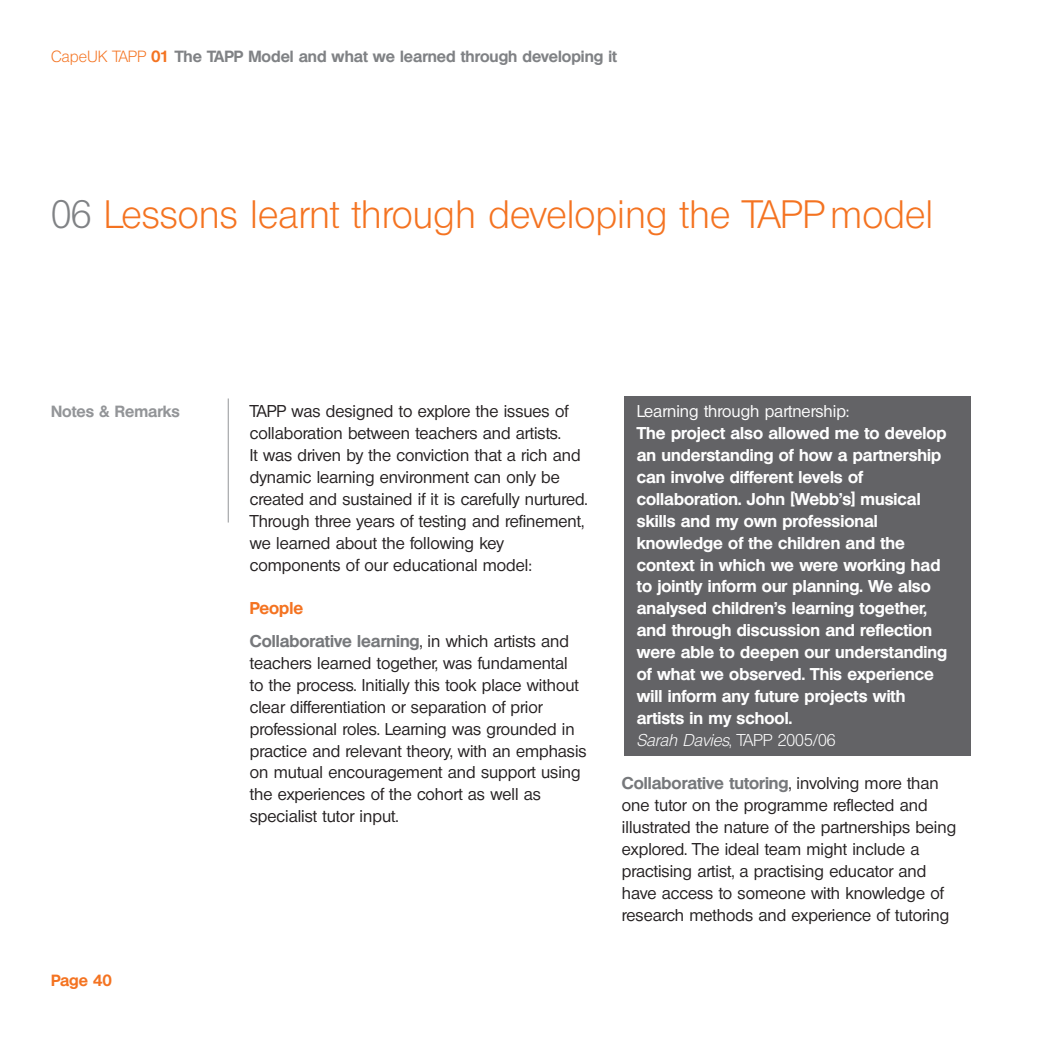
<style>
.page{position:relative;width:1042px;height:1042px;background:#fff}
.page>*{position:absolute;margin:0;border:0;box-sizing:border-box;transform-origin:0 0}
.t1{font:300 38.5px "Olympia";color:#f47321}
.t2{font:500 16.62px/21.9px "Olympia";color:#231f20}
.t3{font:700 16.62px/21.9px "Olympia";color:#fff}
.t4{font:700 16.62px/32.9px "Olympia";color:#76787b}
.t5{font:700 15.75px "Olympia";color:#808285}
.t6{font:700 15.75px "Olympia";color:#939598}
.t7{font:700 15.75px "Olympia";color:#f47321}
.s1{font-weight:300;color:#f47321}
.s2{color:#f47321}
.s3{color:#808285}
.s4{font-weight:500;color:#231f20}
.s5{font-weight:500}
.s6{font-weight:300;font-style:italic}
.s7{font-weight:300}
.s8{font-weight:700;color:#76787b}
</style>
<div class="page">
<div style="left:624px;top:397px;width:347px;height:359px;background:#636366"></div>
<hr style="left:228px;top:398px;width:1px;height:124px;background:#939598">
<p class="t5" style="left:51px;top:51px;width:567px"><span class="s1">CapeUK TAPP</span> <span class="s2">01</span> The TAPP Model and what we learned through developing it</p>
<p class="t1" style="left:51px;top:200px;width:883px"><span class="s3">06</span> Lessons learnt through developing the TAPP model</p>
<p class="t2" style="left:250px;top:402px;width:339px">TAPP was designed to explore the issues of collaboration between teachers and artists.<br>It was driven by the conviction that a rich and dynamic learning environment can only be created and sustained if it is carefully nurtured.<br>Through three years of testing and refinement, we learned about the following key components of our educational model:</p>
<p class="t4" style="left:250px;top:593px;width:321px"><span class="s2">People<br></span>Collaborative learning<span class="s4">, in which artists and</span></p>
<p class="t2" style="left:250px;top:654px;width:338px">teachers learned together, was fundamental<br>to the process. Initially this took place without clear differentiation or separation of prior professional roles. Learning was grounded in practice and relevant theory, with an emphasis on mutual encouragement and support using the experiences of the cohort as well as specialist tutor input.</p>
<p class="t6" style="left:51px;top:406px;width:130px">Notes &amp; Remarks</p>
<p class="t3" style="left:637px;top:402px;width:312px"><span class="s5">Learning through partnership:<br></span>The project also allowed me to develop an understanding of how a partnership can involve different levels of collaboration. John [Webb’s] musical skills and my own professional knowledge of the children and the context in which we were working had to jointly inform our planning. We also analysed children’s learning together, and through discussion and reflection were able to deepen our understanding of what we observed. This experience will inform any future projects with artists in my school.<br><span class="s6">Sarah Davies</span><span class="s7">, TAPP 2005/06</span></p>
<p class="t2" style="left:622px;top:774px;width:336px"><span class="s8">Collaborative tutoring</span>, involving more than one tutor on the programme reflected and illustrated the nature of the partnerships being explored. The ideal team might include a practising artist, a practising educator and have access to someone with knowledge of research methods and experience of tutoring</p>
<p class="t7" style="left:51px;top:975px;width:63px">Page 40</p>
</div>
